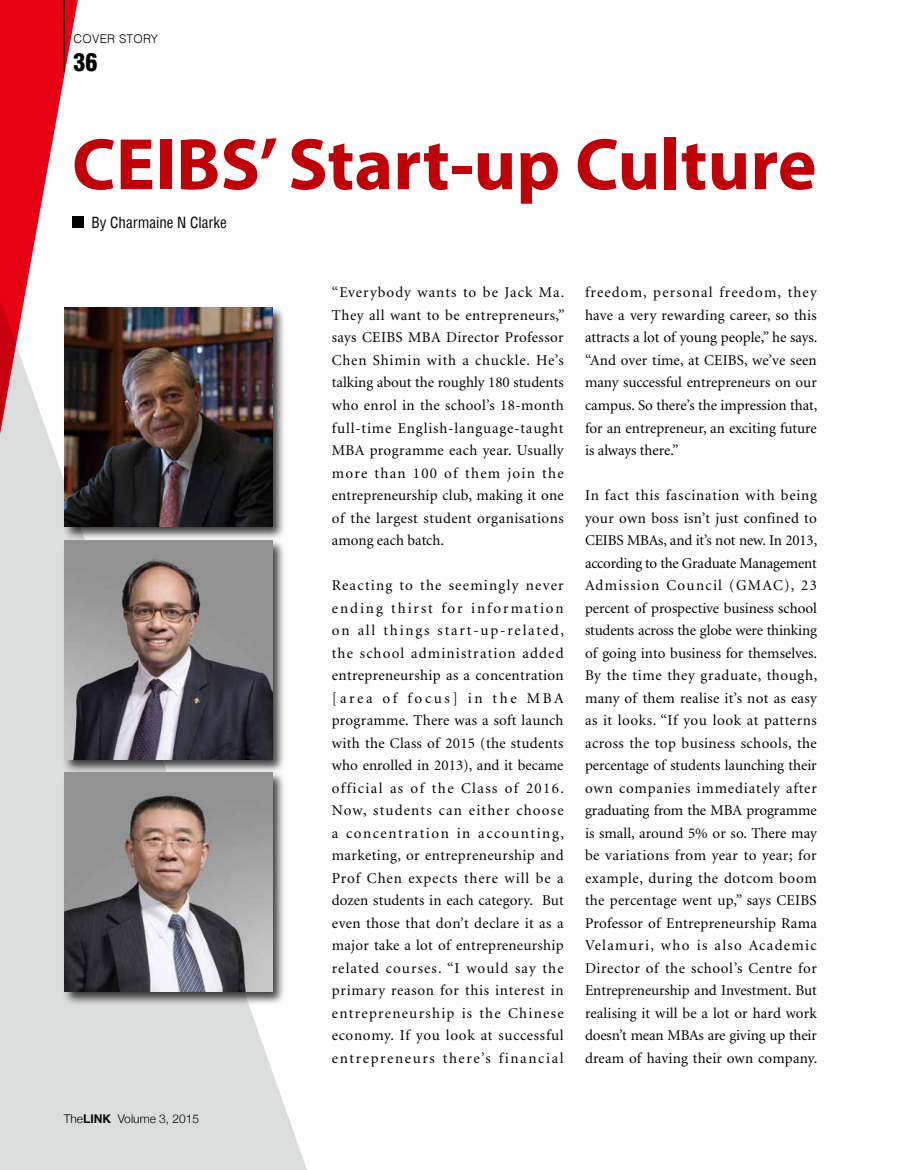
<style>
.page{position:relative;width:902px;height:1170px;background:#fff}
.page>*{position:absolute;margin:0;border:0;box-sizing:border-box;transform-origin:0 0}
.t1{font:700 73.5px "Myriad";color:#bf0008}
.t2{font:900 condensed 24px "Helvetica";color:#000}
.t3{font:15px/22.5px "Minion";letter-spacing:.01em;color:#000;text-align:justify}
.t4{font:condensed 15px "Helvetica";color:#000}
.t5{font:300 12px "Helvetica Neue";color:#000}
.t6{font:300 12px "Helvetica";letter-spacing:.02em;color:#000}
.s1{font-family:"Helvetica";font-weight:700}
</style>
<div class="page">
<div style="left:72px;top:216px;width:12px;height:12px;background:#000"></div>
<svg style="left:0;top:719px;width:307px;height:450px;background:#e1e1e1"></svg>
<div style="left:62px;top:305px;width:224px;height:236px;background:#000;opacity:.75"></div>
<img style="left:81px;top:307px;width:191px;height:220px">
<div style="left:62px;top:538px;width:224px;height:235px;background:#000;opacity:.75"></div>
<img style="left:65px;top:540px;width:207px;height:219px">
<div style="left:62px;top:770px;width:224px;height:235px;background:#000;opacity:.75"></div>
<img style="left:65px;top:772px;width:207px;height:219px">
<svg style="left:0;top:0;width:81px;height:719px"></svg>
<hr style="left:64px;top:0;width:1px;height:71px;background:#000">
<p class="t6" style="left:74px;top:29px;width:86px">COVER STORY</p>
<h2 class="t2" style="left:74px;top:47px;width:25px">36</h2>
<h1 class="t1" style="left:72px;top:127px;width:746px">CEIBS’ Start-up Culture</h1>
<p class="t4" style="left:91px;top:212px;width:137px">By Charmaine N Clarke</p>
<p class="t5" style="left:64px;top:1109px;width:137px">the<span class="s1">LINK</span> Volume 3, 2015</p>
<p class="t3" style="left:332px;top:282px;width:234px">“Everybody wants to be Jack Ma.<br>They all want to be entrepreneurs,” says CEIBS MBA Director Professor Chen Shimin with a chuckle. He’s talking about the roughly 180 students who enrol in the school’s 18-month full-time English-language-taught MBA programme each year. Usually more than 100 of them join the entrepreneurship club, making it one of the largest student organisations among each batch.</p>
<p class="t3" style="left:332px;top:574px;width:234px">Reacting to the seemingly never ending thirst for information on all things start-up-related, the school administration added entrepreneurship as a concentration [area of focus] in the MBA programme. There was a soft launch with the Class of 2015 (the students who enrolled in 2013), and it became official as of the Class of 2016.<br>Now, students can either choose a concentration in accounting, marketing, or entrepreneurship and Prof Chen expects there will be a dozen students in each category. But even those that don’t declare it as a major take a lot of entrepreneurship related courses. “I would say the primary reason for this interest in entrepreneurship is the Chinese economy. If you look at successful entrepreneurs there’s financial</p>
<p class="t3" style="left:585px;top:282px;width:234px">freedom, personal freedom, they have a very rewarding career, so this attracts a lot of young people,” he says. “And over time, at CEIBS, we’ve seen many successful entrepreneurs on our campus. So there’s the impression that, for an entrepreneur, an exciting future is always there.”</p>
<p class="t3" style="left:585px;top:484px;width:234px">In fact this fascination with being your own boss isn’t just confined to CEIBS MBAs, and it’s not new. In 2013, according to the Graduate Management Admission Council (GMAC), 23 percent of prospective business school students across the globe were thinking of going into business for themselves.<br>By the time they graduate, though, many of them realise it’s not as easy as it looks. “If you look at patterns across the top business schools, the percentage of students launching their own companies immediately after graduating from the MBA programme is small, around 5% or so. There may be variations from year to year; for example, during the dotcom boom the percentage went up,” says CEIBS Professor of Entrepreneurship Rama Velamuri, who is also Academic Director of the school’s Centre for Entrepreneurship and Investment. But realising it will be a lot or hard work doesn’t mean MBAs are giving up their dream of having their own company.</p>
</div>
